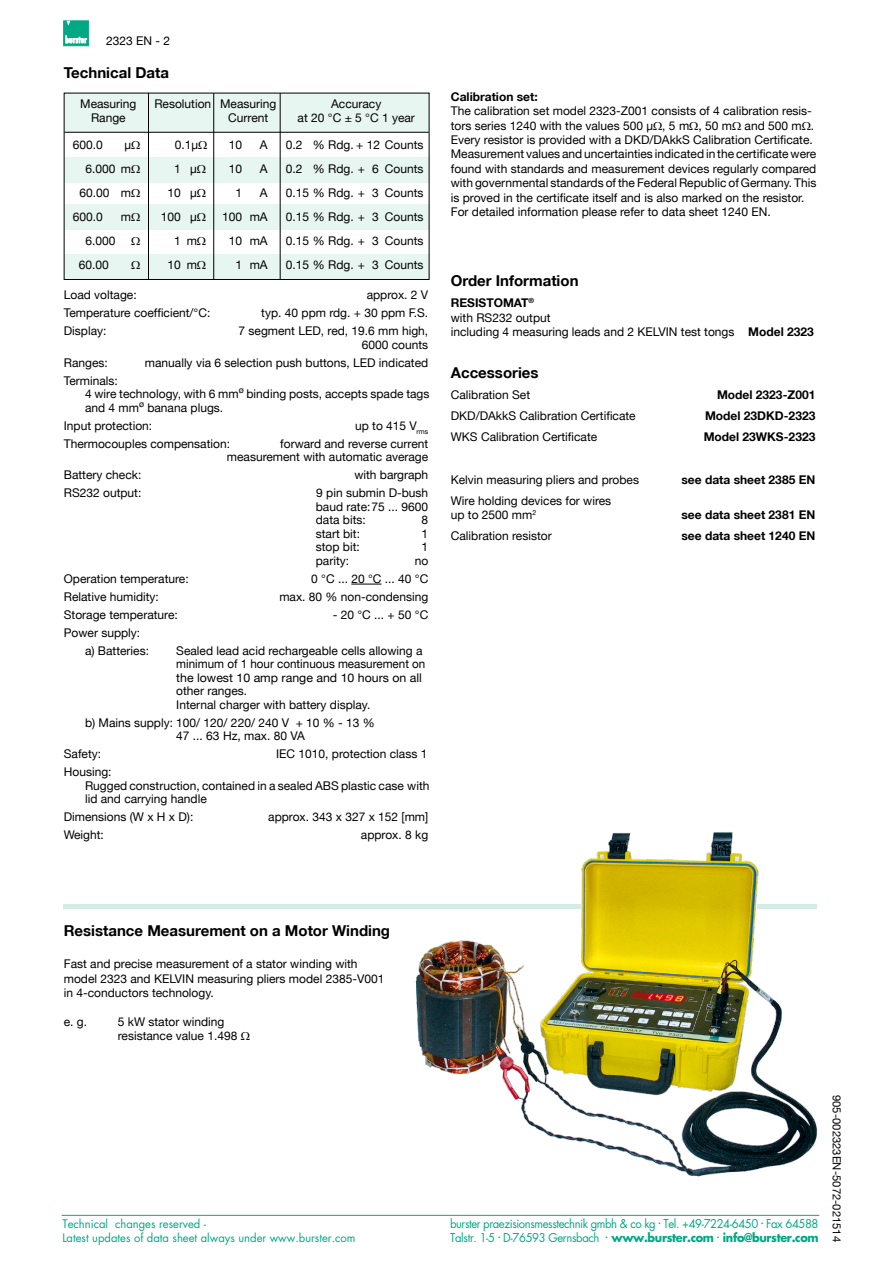
<style>
.page{position:relative;width:893px;height:1263px;background:#fff}
.page>*{position:absolute;margin:0;border:0;box-sizing:border-box;transform-origin:0 0}
.t1{font:700 15px "Helvetica Neue LT";color:#000}
.t2{font:12px/13.5px "Helvetica Neue LT";color:#000}
.t3{font:700 12px "Helvetica Neue LT";color:#000}
.t4{font:11.85px/13.5px "Futura LT";letter-spacing:-.035em;color:#00a883;scale:.95 1}
.t5{font:11.55px/13.5px "Futura LT";color:#00a883}
.t6{font:11.25px "Helvetica Neue LT";color:#000}
.s1{font-weight:700}
</style>
<div class="page">
<img style="left:394px;top:832px;width:424px;height:345px">
<div style="left:64px;top:21px;width:24px;height:25px;background:#00a883;border:1px solid #00a883"></div>
<svg style="left:67px;top:21px;width:3px;height:5px"></svg>
<svg style="left:65px;top:35px;width:22px;height:9px"></svg>
<hr style="left:62px;top:1215px;width:757px;height:1px;background:#00a883">
<div style="left:64px;top:158px;width:365px;height:25px;background:#e8f6f1"></div>
<div style="left:64px;top:205px;width:365px;height:25px;background:#e8f6f1"></div>
<div style="left:64px;top:254px;width:365px;height:25px;background:#e8f6f1"></div>
<hr style="left:64px;top:904px;width:518px;height:4px;background:#d3ede5">
<hr style="left:351px;top:584px;width:30px;height:1px;background:#000">
<div style="left:64px;top:93px;width:365px;height:39px;background:#e8f6f1"></div>
<hr style="left:148px;top:93px;width:1px;height:186px;background:#000">
<hr style="left:213px;top:93px;width:1px;height:187px;background:#000">
<hr style="left:280px;top:93px;width:1px;height:187px;background:#000">
<hr style="left:758px;top:904px;width:59px;height:4px;background:#d3ede5">
<hr style="left:64px;top:132px;width:365px;height:1px;background:#000">
<div style="left:64px;top:93px;width:365px;height:187px;border:1px solid #000"></div>
<p class="t2" style="left:106px;top:34px;width:66px">2323 EN - 2</p>
<p class="t1" style="left:64px;top:63px;width:107px">Technical Data</p>
<p class="t2" style="left:80px;top:97px;width:58px">Measuring</p>
<p class="t2" style="left:154px;top:97px;width:124px">Resolution Measuring</p>
<p class="t2" style="left:331px;top:97px;width:52px">Accuracy</p>
<p class="t2" style="left:91px;top:110px;width:36px">Range</p>
<p class="t2" style="left:228px;top:110px;width:42px">Current</p>
<p class="t2" style="left:298px;top:110px;width:119px">at 20 °C ± 5 °C 1 year</p>
<p class="t2" style="left:73px;top:137px;width:32px">600.0</p>
<p class="t2" style="left:124px;top:137px;width:8px">µ</p>
<p class="t2" style="left:175px;top:137px;width:25px">0.1µ</p>
<p class="t2" style="left:229px;top:137px;width:15px">10</p>
<p class="t2" style="left:260px;top:137px;width:9px">A</p>
<p class="t2" style="left:286px;top:137px;width:139px">0.2 % Rdg. + 12 Counts</p>
<p class="t2" style="left:85px;top:161px;width:47px">6.000 m</p>
<p class="t2" style="left:174px;top:161px;width:24px">1 µ</p>
<p class="t2" style="left:229px;top:161px;width:15px">10</p>
<p class="t2" style="left:260px;top:161px;width:9px">A</p>
<p class="t2" style="left:286px;top:161px;width:139px">0.2 % Rdg. + 6 Counts</p>
<p class="t2" style="left:79px;top:185px;width:53px">60.00 m</p>
<p class="t2" style="left:167px;top:185px;width:31px">10 µ</p>
<p class="t2" style="left:236px;top:185px;width:8px">1</p>
<p class="t2" style="left:260px;top:185px;width:9px">A</p>
<p class="t2" style="left:286px;top:185px;width:139px">0.15 % Rdg. + 3 Counts</p>
<p class="t2" style="left:73px;top:209px;width:32px">600.0</p>
<p class="t2" style="left:121px;top:209px;width:12px">m</p>
<p class="t2" style="left:161px;top:209px;width:38px">100 µ</p>
<p class="t2" style="left:222px;top:209px;width:47px">100 mA</p>
<p class="t2" style="left:286px;top:209px;width:139px">0.15 % Rdg. + 3 Counts</p>
<p class="t2" style="left:85px;top:233px;width:32px">6.000</p>
<p class="t2" style="left:174px;top:233px;width:24px">1 m</p>
<p class="t2" style="left:229px;top:233px;width:40px">10 mA</p>
<p class="t2" style="left:286px;top:233px;width:139px">0.15 % Rdg. + 3 Counts</p>
<p class="t2" style="left:79px;top:257px;width:32px">60.00</p>
<p class="t2" style="left:167px;top:257px;width:31px">10 m</p>
<p class="t2" style="left:236px;top:257px;width:34px">1 mA</p>
<p class="t2" style="left:286px;top:257px;width:139px">0.15 % Rdg. + 3 Counts</p>
<p class="t2" style="left:64px;top:288px;width:74px">Load voltage:</p>
<p class="t2" style="left:367px;top:288px;width:63px">approx. 2 V</p>
<p class="t2" style="left:64px;top:306px;width:148px">Temperature coefficient/°C:</p>
<p class="t2" style="left:261px;top:306px;width:168px">typ. 40 ppm rdg. + 30 ppm F.S.</p>
<p class="t2" style="left:64px;top:324px;width:44px">Display:</p>
<p class="t2" style="left:239px;top:324px;width:191px;text-align:right">7 segment LED, red, 19.6 mm high,<br>6000 counts</p>
<p class="t2" style="left:64px;top:356px;width:46px">Ranges:</p>
<p class="t2" style="left:145px;top:356px;width:285px">manually via 6 selection push buttons, LED indicated</p>
<p class="t2" style="left:85px;top:374px;width:346px;text-indent:-21px">Terminals:<br>4 wire technology, with 6 mm<sup>ø</sup> binding posts, accepts spade tags and 4 mm<sup>ø</sup> banana plugs.</p>
<p class="t2" style="left:64px;top:419px;width:90px">Input protection:</p>
<p class="t2" style="left:355px;top:419px;width:75px">up to 415 V<sub>rms</sub></p>
<p class="t2" style="left:64px;top:437px;width:168px">Thermocouples compensation:</p>
<p class="t2" style="left:227px;top:437px;width:203px;text-align:right">forward and reverse current measurement with automatic average</p>
<p class="t2" style="left:64px;top:468px;width:79px">Battery check:</p>
<p class="t2" style="left:354px;top:468px;width:75px">with bargraph</p>
<p class="t2" style="left:64px;top:486px;width:79px">RS232 output:</p>
<p class="t2" style="left:316px;top:486px;width:114px;text-align:justify">9 pin submin D-bush baud rate:75 ... 9600 data bits:</p>
<p class="t2" style="left:422px;top:513px;width:8px">8</p>
<p class="t2" style="left:316px;top:527px;width:46px">start bit:</p>
<p class="t2" style="left:422px;top:527px;width:8px">1</p>
<p class="t2" style="left:316px;top:540px;width:46px">stop bit:</p>
<p class="t2" style="left:422px;top:540px;width:8px">1</p>
<p class="t2" style="left:316px;top:554px;width:35px">parity:</p>
<p class="t2" style="left:415px;top:554px;width:15px">no</p>
<p class="t2" style="left:64px;top:572px;width:126px">Operation temperature:</p>
<p class="t2" style="left:311px;top:572px;width:119px">0 °C ... 20 °C ... 40 °C</p>
<p class="t2" style="left:64px;top:590px;width:97px">Relative humidity:</p>
<p class="t2" style="left:279px;top:590px;width:150px">max. 80 % non-condensing</p>
<p class="t2" style="left:64px;top:608px;width:116px">Storage temperature:</p>
<p class="t2" style="left:333px;top:608px;width:97px">- 20 °C ... + 50 °C</p>
<p class="t2" style="left:85px;top:623px;width:65px;line-height:18px;text-indent:-21px">Power supply: a) Batteries:</p>
<p class="t2" style="left:176px;top:644px;width:251px">Sealed lead acid rechargeable cells allowing a minimum of 1 hour continuous measurement on the lowest 10 amp range and 10 hours on all other ranges.<br>Internal charger with battery display.</p>
<p class="t2" style="left:176px;top:716px;width:200px;text-indent:-91px">b) Mains supply: 100/ 120/ 220/ 240 V + 10 % - 13 %<br>47 ... 63 Hz, max. 80 VA</p>
<p class="t2" style="left:64px;top:747px;width:39px">Safety:</p>
<p class="t2" style="left:276px;top:747px;width:153px">IEC 1010, protection class 1</p>
<p class="t2" style="left:85px;top:765px;width:346px;text-indent:-21px">Housing:<br>Rugged construction, contained in a sealed ABS plastic case with lid and carrying handle</p>
<p class="t2" style="left:64px;top:810px;width:131px">Dimensions (W x H x D):</p>
<p class="t2" style="left:268px;top:810px;width:162px">approx. 343 x 327 x 152 [mm]</p>
<p class="t2" style="left:64px;top:828px;width:42px">Weight:</p>
<p class="t2" style="left:361px;top:828px;width:69px">approx. 8 kg</p>
<p class="t3" style="left:451px;top:89px;width:88px">Calibration set:</p>
<p class="t2" style="left:451px;top:104px;width:367px;line-height:14.4px">The calibration set model 2323-Z001 consists of 4 calibration resis&shy;tors series 1240 with the values 500 µ , 5 m , 50 m and 500 m .<br>Every resistor is provided with a DKD/DAkkS Calibration Certificate.<br>Measurement values and uncertainties indicated in the certificate were found with standards and measurement devices regularly compared with governmental standards of the Federal Republic of Germany. This is proved in the certificate itself and is also marked on the resistor.<br>For detailed information please refer to data sheet 1240 EN.</p>
<p class="t1" style="left:451px;top:272px;width:129px">Order Information</p>
<p class="t2" style="left:451px;top:296px;width:364px;line-height:14.4px"><span class="s1">RESISTOMAT</span><sup>®<br></sup>with RS232 output<br>including 4 measuring leads and 2 KELVIN test tongs <span class="s1">Model 2323</span></p>
<p class="t1" style="left:451px;top:363px;width:89px">Accessories</p>
<p class="t2" style="left:451px;top:388px;width:81px">Calibration Set</p>
<p class="t3" style="left:717px;top:387px;width:100px">Model 2323-Z001</p>
<p class="t2" style="left:451px;top:409px;width:186px">DKD/DAkkS Calibration Certificate</p>
<p class="t3" style="left:705px;top:408px;width:112px">Model 23DKD-2323</p>
<p class="t2" style="left:451px;top:430px;width:148px">WKS Calibration Certificate</p>
<p class="t3" style="left:704px;top:429px;width:113px">Model 23WKS-2323</p>
<p class="t2" style="left:451px;top:473px;width:190px">Kelvin measuring pliers and probes</p>
<p class="t3" style="left:681px;top:473px;width:135px">see data sheet 2385 EN</p>
<p class="t2" style="left:451px;top:494px;width:162px">Wire holding devices for wires up to 2500 mm<sup>2</sup></p>
<p class="t3" style="left:681px;top:507px;width:135px">see data sheet 2381 EN</p>
<p class="t2" style="left:451px;top:529px;width:102px">Calibration resistor</p>
<p class="t3" style="left:681px;top:528px;width:135px">see data sheet 1240 EN</p>
<p class="t1" style="left:64px;top:921px;width:328px">Resistance Measurement on a Motor Winding</p>
<p class="t2" style="left:64px;top:957px;width:322px;line-height:14.4px">Fast and precise measurement of a stator winding with model 2323 and KELVIN measuring pliers model 2385-V001 in 4-conductors technology.</p>
<p class="t2" style="left:64px;top:1015px;width:25px">e. g.</p>
<p class="t2" style="left:118px;top:1014px;width:121px;line-height:14.4px">5 kW stator winding resistance value 1.498</p>
<p class="t5" style="left:62px;top:1217px;width:295px">Technical changes reserved -<br>Latest updates of data sheet always under www.burster.com</p>
<p class="t4" style="left:450px;top:1217px;width:389px">burster praezisionsmesstechnik gmbh &amp; co kg <sup>.</sup> Tel. +49-7224-6450 <sup>.</sup> Fax 64588<br>Talstr. 1-5 <sup>.</sup> D-76593 Gernsbach <sup>.</sup> <span class="s1">www.burster.com</span> <sup>.</sup> <span class="s1">info@burster.com</span></p>
<p class="t6" style="left:843px;top:1095px;width:148px;rotate:90deg">905-002323EN-5072-021514</p>
</div>
